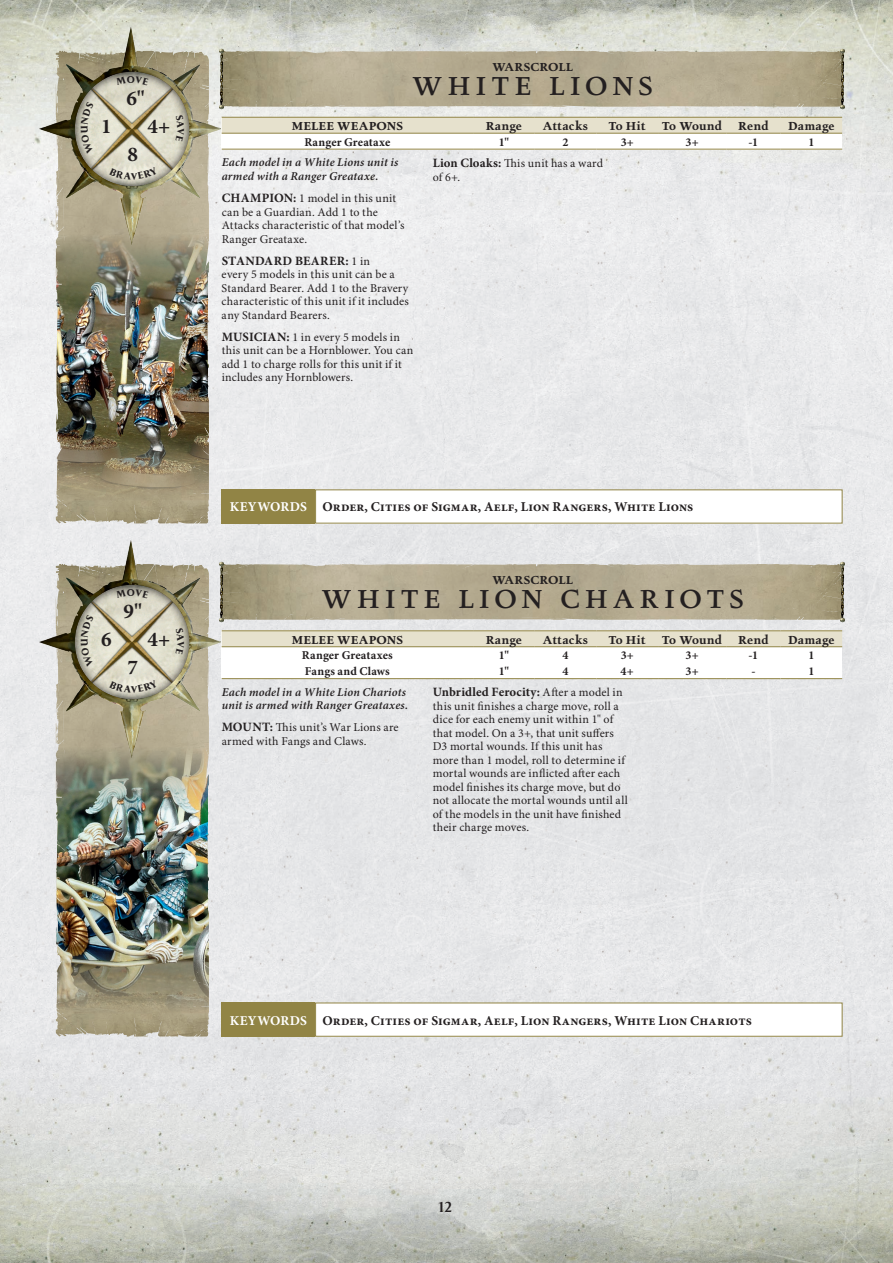
<style>
.page{position:relative;width:893px;height:1263px;background:#fff}
.page>*{position:absolute;margin:0;border:0;box-sizing:border-box;transform-origin:0 0}
.t1{font:500 27px "Figural Std";letter-spacing:.21em;color:#231f20}
.t2{font:700 21px "Minion Pro";color:#231f20}
.t3{font:700 13.5px "Minion Pro";letter-spacing:.01em;color:#231f20}
.t4{font:600 13.5px "Pompei Std";color:#231f20}
.t5{font:700 12.75px "Minion Pro";letter-spacing:.02em;color:#231f20}
.t6{font:12px/13.5px "Minion Pro";letter-spacing:.015em;color:#231f20}
.t7{font:italic 600 12px/13.5px "Minion Pro";letter-spacing:.015em;color:#231f20}
.t8{font:700 12px "Figural Std";letter-spacing:.015em;color:#231f20}
.t9{font:700 12px "Minion Pro";letter-spacing:.015em;color:#231f20}
.s1{font-weight:700;font-size:12.75px}
.s2{font-weight:400;font-size:12px}
.s3{color:#fff}
</style>
<div class="page">
<img style="left:0;top:0;width:893px;height:1263px">
<img style="left:628px;top:51px;width:141px;height:3px">
<img style="left:22px;top:0;width:221px;height:275px">
<svg style="left:63px;top:62px;width:140px;height:125px"></svg>
<img style="left:211px;top:51px;width:20px;height:56px">
<svg style="left:219px;top:104px;width:5px;height:5px"></svg>
<svg style="left:219px;top:48px;width:5px;height:6px"></svg>
<img style="left:832px;top:51px;width:20px;height:56px">
<svg style="left:840px;top:104px;width:5px;height:5px"></svg>
<svg style="left:840px;top:48px;width:5px;height:6px"></svg>
<img style="left:628px;top:564px;width:141px;height:3px">
<img style="left:22px;top:458px;width:221px;height:330px">
<img style="left:63px;top:575px;width:140px;height:125px">
<img style="left:211px;top:564px;width:20px;height:56px">
<svg style="left:219px;top:617px;width:5px;height:5px"></svg>
<svg style="left:219px;top:561px;width:5px;height:6px"></svg>
<img style="left:832px;top:564px;width:20px;height:56px">
<svg style="left:840px;top:617px;width:5px;height:5px"></svg>
<svg style="left:840px;top:561px;width:5px;height:6px"></svg>
<div style="left:316px;top:490px;width:526px;height:33px;background:#fff"></div>
<div style="left:222px;top:489px;width:93px;height:34px;background:#918445"></div>
<div style="left:316px;top:1003px;width:526px;height:33px;background:#fff"></div>
<div style="left:222px;top:1002px;width:93px;height:35px;background:#918445"></div>
<div style="left:222px;top:631px;width:620px;height:48px;background:#fff"></div>
<div style="left:222px;top:631px;width:620px;height:15px;background:#e6e1cd"></div>
<hr style="left:222px;top:678px;width:251px;height:1px;background:#918445">
<hr style="left:473px;top:678px;width:62px;height:1px;background:#918445">
<hr style="left:535px;top:678px;width:61px;height:1px;background:#918445">
<hr style="left:596px;top:678px;width:62px;height:1px;background:#918445">
<hr style="left:658px;top:678px;width:68px;height:1px;background:#918445">
<hr style="left:726px;top:678px;width:54px;height:1px;background:#918445">
<hr style="left:780px;top:678px;width:62px;height:1px;background:#918445">
<hr style="left:222px;top:630px;width:251px;height:1px;background:#918445">
<hr style="left:473px;top:630px;width:62px;height:1px;background:#918445">
<hr style="left:535px;top:630px;width:61px;height:1px;background:#918445">
<hr style="left:596px;top:630px;width:62px;height:1px;background:#918445">
<hr style="left:658px;top:630px;width:68px;height:1px;background:#918445">
<hr style="left:726px;top:630px;width:54px;height:1px;background:#918445">
<hr style="left:780px;top:630px;width:62px;height:1px;background:#918445">
<hr style="left:222px;top:646px;width:251px;height:1px;background:#918445">
<hr style="left:473px;top:646px;width:62px;height:1px;background:#918445">
<hr style="left:535px;top:646px;width:61px;height:1px;background:#918445">
<hr style="left:596px;top:646px;width:62px;height:1px;background:#918445">
<hr style="left:658px;top:646px;width:68px;height:1px;background:#918445">
<hr style="left:726px;top:646px;width:54px;height:1px;background:#918445">
<hr style="left:780px;top:646px;width:62px;height:1px;background:#918445">
<div style="left:222px;top:117px;width:620px;height:32px;background:#fff"></div>
<div style="left:222px;top:118px;width:620px;height:15px;background:#e6e1cd"></div>
<hr style="left:222px;top:117px;width:251px;height:1px;background:#918445">
<hr style="left:473px;top:117px;width:62px;height:1px;background:#918445">
<hr style="left:535px;top:117px;width:61px;height:1px;background:#918445">
<hr style="left:596px;top:117px;width:62px;height:1px;background:#918445">
<hr style="left:658px;top:117px;width:68px;height:1px;background:#918445">
<hr style="left:726px;top:117px;width:54px;height:1px;background:#918445">
<hr style="left:780px;top:117px;width:62px;height:1px;background:#918445">
<hr style="left:222px;top:149px;width:251px;height:1px;background:#918445">
<hr style="left:473px;top:149px;width:62px;height:1px;background:#918445">
<hr style="left:535px;top:149px;width:61px;height:1px;background:#918445">
<hr style="left:596px;top:149px;width:62px;height:1px;background:#918445">
<hr style="left:658px;top:149px;width:68px;height:1px;background:#918445">
<hr style="left:726px;top:149px;width:54px;height:1px;background:#918445">
<hr style="left:780px;top:149px;width:62px;height:1px;background:#918445">
<hr style="left:222px;top:133px;width:251px;height:1px;background:#918445">
<hr style="left:473px;top:133px;width:62px;height:1px;background:#918445">
<hr style="left:535px;top:133px;width:61px;height:1px;background:#918445">
<hr style="left:596px;top:133px;width:62px;height:1px;background:#918445">
<hr style="left:658px;top:133px;width:68px;height:1px;background:#918445">
<hr style="left:726px;top:133px;width:54px;height:1px;background:#918445">
<hr style="left:780px;top:133px;width:62px;height:1px;background:#918445">
<svg style="left:116px;top:76px;width:33px;height:9px"></svg>
<svg style="left:176px;top:114px;width:8px;height:28px"></svg>
<svg style="left:109px;top:167px;width:49px;height:13px"></svg>
<svg style="left:81px;top:102px;width:13px;height:52px"></svg>
<svg style="left:116px;top:589px;width:33px;height:9px"></svg>
<svg style="left:176px;top:627px;width:8px;height:28px"></svg>
<svg style="left:109px;top:680px;width:49px;height:13px"></svg>
<svg style="left:81px;top:615px;width:13px;height:52px"></svg>
<h2 class="t2" style="left:127px;top:86px;width:20px">6"</h2>
<h2 class="t2" style="left:101px;top:114px;width:12px">1</h2>
<h2 class="t2" style="left:147px;top:114px;width:24px">4+</h2>
<h2 class="t2" style="left:128px;top:142px;width:12px">8</h2>
<h2 class="t2" style="left:123px;top:599px;width:20px">9"</h2>
<p class="t8" style="left:492px;top:59px;width:82px">WARSCROLL</p>
<h1 class="t1" style="left:413px;top:69px;width:242px">WHITE LIONS</h1>
<p class="t8" style="left:292px;top:119px;width:113px">MELEE WEAPONS</p>
<p class="t8" style="left:486px;top:119px;width:38px">Range</p>
<p class="t8" style="left:543px;top:119px;width:46px">Attacks</p>
<p class="t8" style="left:609px;top:119px;width:38px">To Hit</p>
<p class="t8" style="left:662px;top:119px;width:61px">To Wound</p>
<p class="t8" style="left:738px;top:119px;width:32px">Rend</p>
<p class="t8" style="left:788px;top:119px;width:48px">Damage</p>
<p class="t9" style="left:304px;top:135px;width:87px">Ranger Greataxe</p>
<p class="t9" style="left:499px;top:135px;width:12px">1"</p>
<p class="t9" style="left:563px;top:135px;width:7px">2</p>
<p class="t9" style="left:621px;top:135px;width:15px">3+</p>
<p class="t9" style="left:686px;top:135px;width:15px">3+</p>
<p class="t9" style="left:748px;top:135px;width:11px">-1</p>
<p class="t9" style="left:808px;top:135px;width:7px">1</p>
<p class="t7" style="left:222px;top:156px;width:178px">Each model in a White Lions unit is armed with a Ranger Greataxe.</p>
<p class="t6" style="left:222px;top:192px;width:184px"><span class="s1">CHAMPION:</span> 1 model in this unit can be a Guardian. Add 1 to the<br>Attacks characteristic of that model’s<br>Ranger Greataxe.</p>
<p class="t5" style="left:222px;top:253px;width:150px">STANDARD BEARER: <span class="s2">1 in</span></p>
<p class="t6" style="left:222px;top:268px;width:189px">every 5 models in this unit can be a Standard Bearer. Add 1 to the Bravery characteristic of this unit if it includes any Standard Bearers.</p>
<p class="t6" style="left:222px;top:330px;width:193px"><span class="s1">MUSICIAN:</span> 1 in every 5 models in this unit can be a Hornblower. You can add 1 to charge rolls for this unit if it includes any Hornblowers.</p>
<p class="t6" style="left:433px;top:157px;width:172px"><span class="s1">Lion Cloaks:</span> This unit has a ward of 6+.</p>
<p class="t3" style="left:230px;top:499px;width:465px"><span class="s3">KEYWORDS</span> Order, Cities of Sigmar, Aelf, Lion Rangers, White Lions</p>
<p class="t8" style="left:492px;top:572px;width:82px">WARSCROLL</p>
<h1 class="t1" style="left:322px;top:582px;width:423px">WHITE LION CHARIOTS</h1>
<h2 class="t2" style="left:101px;top:627px;width:12px">6</h2>
<h2 class="t2" style="left:147px;top:627px;width:24px">4+</h2>
<p class="t8" style="left:292px;top:632px;width:113px">MELEE WEAPONS</p>
<p class="t8" style="left:486px;top:632px;width:38px">Range</p>
<p class="t8" style="left:543px;top:632px;width:46px">Attacks</p>
<p class="t8" style="left:609px;top:632px;width:38px">To Hit</p>
<p class="t8" style="left:662px;top:632px;width:61px">To Wound</p>
<p class="t8" style="left:738px;top:632px;width:32px">Rend</p>
<p class="t8" style="left:788px;top:632px;width:48px">Damage</p>
<p class="t9" style="left:302px;top:648px;width:92px">Ranger Greataxes</p>
<p class="t9" style="left:499px;top:648px;width:12px">1"</p>
<p class="t9" style="left:563px;top:648px;width:7px">4</p>
<p class="t9" style="left:621px;top:648px;width:15px">3+</p>
<p class="t9" style="left:686px;top:648px;width:15px">3+</p>
<p class="t9" style="left:748px;top:648px;width:11px">-1</p>
<p class="t9" style="left:808px;top:648px;width:7px">1</p>
<p class="t9" style="left:305px;top:664px;width:86px">Fangs and Claws</p>
<p class="t9" style="left:499px;top:664px;width:12px">1"</p>
<p class="t9" style="left:563px;top:664px;width:7px">4</p>
<p class="t9" style="left:621px;top:664px;width:15px">4+</p>
<p class="t9" style="left:686px;top:664px;width:15px">3+</p>
<p class="t9" style="left:751px;top:664px;width:6px">-</p>
<p class="t9" style="left:808px;top:664px;width:7px">1</p>
<h2 class="t2" style="left:128px;top:655px;width:12px">7</h2>
<p class="t7" style="left:222px;top:686px;width:188px">Each model in a White Lion Chariots unit is armed with Ranger Greataxes.</p>
<p class="t6" style="left:222px;top:721px;width:179px"><span class="s1">MOUNT:</span> This unit’s War Lions are armed with Fangs and Claws.</p>
<p class="t5" style="left:433px;top:685px;width:191px">Unbridled Ferocity: <span class="s2">After a model in</span></p>
<p class="t6" style="left:433px;top:700px;width:196px">this unit finishes a charge move, roll a dice for each enemy unit within 1" of that model. On a 3+, that unit suffers D3 mortal wounds. If this unit has more than 1 model, roll to determine if mortal wounds are inflicted after each model finishes its charge move, but do not allocate the mortal wounds until all of the models in the unit have finished their charge moves.</p>
<p class="t3" style="left:230px;top:1012px;width:523px"><span class="s3">KEYWORDS</span> Order, Cities of Sigmar, Aelf, Lion Rangers, White Lion Chariots</p>
<p class="t4" style="left:439px;top:1198px;width:15px">12</p>
</div>
